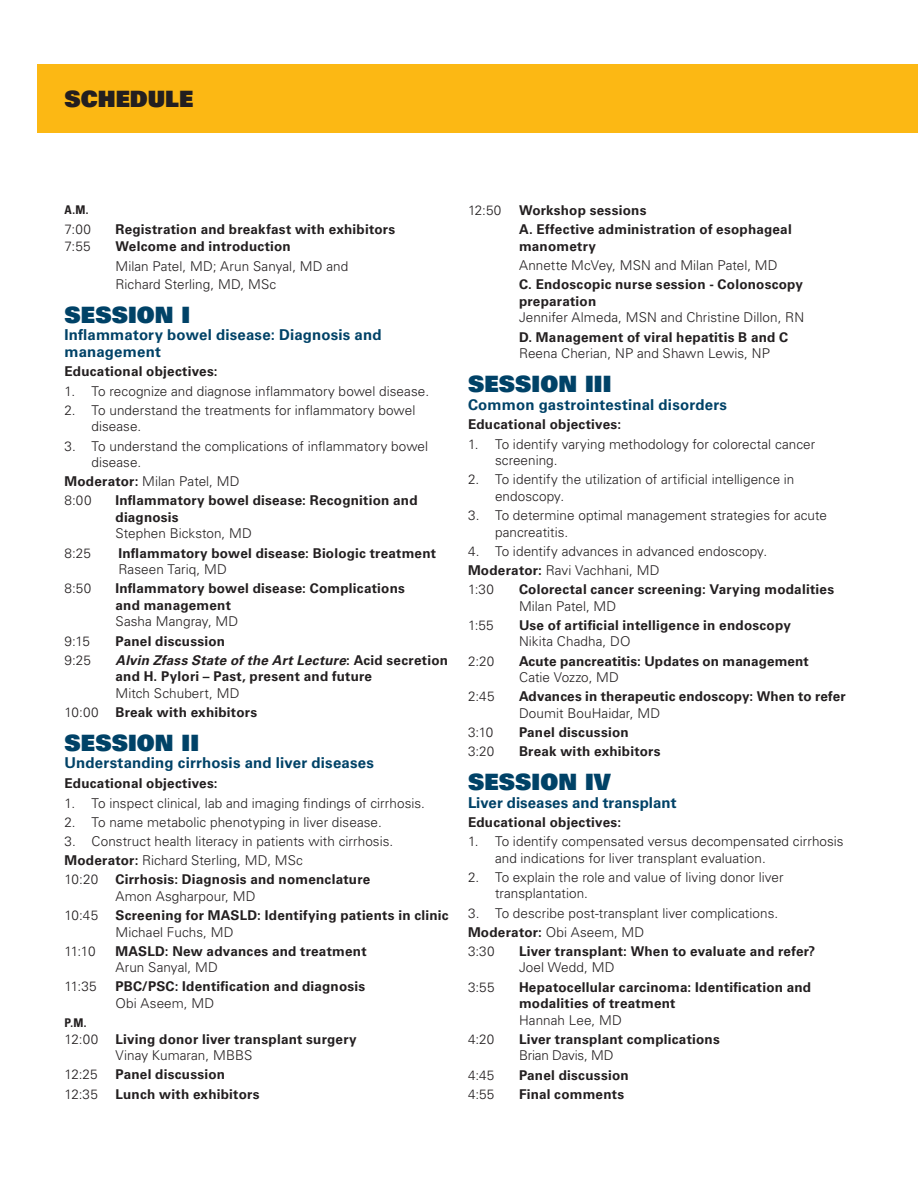
<style>
.page{position:relative;width:918px;height:1188px;background:#fff}
.page>*{position:absolute;margin:0;border:0;box-sizing:border-box;transform-origin:0 0}
.Body_headline_15_21{font:22.5px "Univers LT Std X Black";letter-spacing:.005em;color:#004267}
.t1{font:22.5px "Univers LT Std X Black";color:#231f20}
.Body_copy_10_14{font:22.5px "Univers LT Std X Black";letter-spacing:.005em;color:#004267}
.Body_headline_15_21-2{font:700 15px "Univers LT Std";letter-spacing:.01em;color:#004267}
.Body_copy_10_14-2{font:700 15px/17.2px "Univers LT Std";letter-spacing:.01em;color:#004267}
.Body_copy_10_14-3{font:700 13.5px/16.5px "Univers LT Std";letter-spacing:.015em;color:#231f20}
.Body_copy_10_14-4{font:300 13.5px/16.5px "Univers LT Std";letter-spacing:.005em;color:#231f20}
.Body_copy_sub-head_10_14{font:700 13.5px/16.5px "Univers LT Std";letter-spacing:.015em;color:#231f20}
.Body_copy_sub-head_10_14-2{font:300 13.5px "Univers LT Std";color:#231f20}
.Body_copy_sub-head_10_14-3{font:700 condensed 12px "Univers LT Std";color:#231f20}
.Body_copy_10_14-5{font:700 condensed 12px "Univers LT Std";color:#231f20}
.s1{font-weight:700}
.s2{font-weight:300}
.s3{font-style:italic}
</style>
<div class="page">
<div style="left:38px;top:64px;width:880px;height:70px;background:#fcb814"></div>
<p class="t1" style="left:64px;top:84px;width:130px">SCHEDULE</p>
<p class="Body_copy_sub-head_10_14-3" style="left:64px;top:203px;width:25px">A.M.</p>
<p class="Body_copy_sub-head_10_14-2" style="left:64px;top:221px;width:28px">7:00</p>
<p class="Body_copy_sub-head_10_14" style="left:116px;top:221px;width:281px">Registration and breakfast with exhibitors</p>
<p class="Body_copy_sub-head_10_14-2" style="left:64px;top:238px;width:28px">7:55</p>
<p class="Body_copy_sub-head_10_14" style="left:115px;top:238px;width:177px">Welcome and introduction</p>
<p class="Body_copy_10_14-4" style="left:116px;top:258px;width:234px;line-height:17.2px">Milan Patel, MD; Arun Sanyal, MD and<br>Richard Sterling, MD, MSc</p>
<p class="Body_copy_10_14" style="left:64px;top:300px;width:127px">SESSION I</p>
<p class="Body_copy_10_14-2" style="left:64px;top:326px;width:319px">Inflammatory bowel disease: Diagnosis and management</p>
<p class="Body_copy_sub-head_10_14" style="left:64px;top:364px;width:155px">Educational objectives:</p>
<p class="Body_copy_10_14-4" style="left:64px;top:383px;width:366px">1. To recognize and diagnose inflammatory bowel disease.</p>
<p class="Body_copy_10_14-4" style="left:92px;top:402px;width:325px;text-indent:-27px">2. To understand the treatments for inflammatory bowel disease.</p>
<p class="Body_copy_10_14-4" style="left:92px;top:438px;width:338px;text-indent:-27px">3. To understand the complications of inflammatory bowel disease.</p>
<p class="Body_copy_10_14-4" style="left:64px;top:473px;width:177px"><span class="s1">Moderator:</span> Milan Patel, MD</p>
<p class="Body_copy_10_14-4" style="left:64px;top:492px;width:29px">8:00</p>
<p class="Body_copy_10_14-3" style="left:116px;top:493px;width:304px">Inflammatory bowel disease: Recognition and diagnosis<br><span class="s2">Stephen Bickston, MD</span></p>
<p class="Body_copy_sub-head_10_14-2" style="left:64px;top:545px;width:28px">8:25</p>
<p class="Body_copy_sub-head_10_14" style="left:118px;top:545px;width:319px">Inflammatory bowel disease: Biologic treatment<br><span class="s2">Raseen Tariq, MD</span></p>
<p class="Body_copy_10_14-4" style="left:64px;top:580px;width:28px">8:50</p>
<p class="Body_copy_10_14-3" style="left:116px;top:580px;width:291px">Inflammatory bowel disease: Complications and management<br><span class="s2">Sasha Mangray, MD</span></p>
<p class="Body_copy_10_14-4" style="left:64px;top:633px;width:27px">9:15</p>
<p class="Body_copy_10_14-3" style="left:116px;top:633px;width:111px">Panel discussion</p>
<p class="Body_copy_10_14-4" style="left:64px;top:652px;width:28px">9:25</p>
<p class="Body_copy_10_14-3" style="left:116px;top:652px;width:334px"><span class="s3">Alvin Zfass State of the Art Lecture</span>: Acid secretion and H. Pylori – Past, present and future<br><span class="s2">Mitch Schubert, MD</span></p>
<p class="Body_copy_10_14-3" style="left:64px;top:704px;width:194px"><span class="s2">10:00</span> Break with exhibitors</p>
<p class="Body_headline_15_21" style="left:64px;top:728px;width:136px">SESSION II</p>
<p class="Body_headline_15_21-2" style="left:64px;top:754px;width:311px">Understanding cirrhosis and liver diseases</p>
<p class="Body_copy_10_14-3" style="left:64px;top:775px;width:155px">Educational objectives:</p>
<p class="Body_copy_10_14-4" style="left:64px;top:795px;width:362px">1. To inspect clinical, lab and imaging findings of cirrhosis.</p>
<p class="Body_copy_10_14-4" style="left:64px;top:814px;width:319px">2. To name metabolic phenotyping in liver disease.</p>
<p class="Body_copy_10_14-4" style="left:64px;top:833px;width:330px">3. Construct health literacy in patients with cirrhosis.</p>
<p class="Body_copy_10_14-4" style="left:64px;top:852px;width:240px"><span class="s1">Moderator:</span> Richard Sterling, MD, MSc</p>
<p class="Body_copy_10_14-4" style="left:64px;top:871px;width:35px">10:20</p>
<p class="Body_copy_10_14-3" style="left:116px;top:871px;width:256px">Cirrhosis: Diagnosis and nomenclature<br><span class="s2">Amon Asgharpour, MD</span></p>
<p class="Body_copy_10_14-4" style="left:64px;top:907px;width:35px">10:45</p>
<p class="Body_copy_10_14-3" style="left:116px;top:907px;width:335px">Screening for MASLD: Identifying patients in clinic<br><span class="s2">Michael Fuchs, MD</span></p>
<p class="Body_copy_10_14-4" style="left:64px;top:943px;width:33px">11:10</p>
<p class="Body_copy_10_14-3" style="left:116px;top:943px;width:253px">MASLD: New advances and treatment<br><span class="s2">Arun Sanyal, MD</span></p>
<p class="Body_copy_10_14-4" style="left:64px;top:978px;width:34px">11:35</p>
<p class="Body_copy_10_14-3" style="left:116px;top:979px;width:251px">PBC/PSC: Identification and diagnosis<br><span class="s2">Obi Aseem, MD</span></p>
<p class="Body_copy_10_14-5" style="left:64px;top:1016px;width:23px">P.M.</p>
<p class="Body_copy_10_14-4" style="left:64px;top:1031px;width:35px">12:00</p>
<p class="Body_copy_10_14-3" style="left:116px;top:1031px;width:243px">Living donor liver transplant surgery<br><span class="s2">Vinay Kumaran, MBBS</span></p>
<p class="Body_copy_10_14-4" style="left:64px;top:1066px;width:35px">12:25</p>
<p class="Body_copy_10_14-3" style="left:116px;top:1066px;width:111px">Panel discussion</p>
<p class="Body_copy_10_14-4" style="left:64px;top:1086px;width:35px">12:35</p>
<p class="Body_copy_10_14-3" style="left:116px;top:1086px;width:145px">Lunch with exhibitors</p>
<p class="Body_copy_10_14-4" style="left:468px;top:202px;width:35px">12:50</p>
<p class="Body_copy_10_14-3" style="left:519px;top:202px;width:129px">Workshop sessions</p>
<p class="Body_copy_10_14-3" style="left:519px;top:222px;width:274px">A. Effective administration of esophageal manometry</p>
<p class="Body_copy_10_14-4" style="left:519px;top:257px;width:260px">Annette McVey, MSN and Milan Patel, MD</p>
<p class="Body_copy_10_14-3" style="left:519px;top:276px;width:287px">C. Endoscopic nurse session - Colonoscopy preparation<br><span class="s2">Jennifer Almeda, MSN and Christine Dillon, RN</span></p>
<p class="Body_copy_10_14-3" style="left:519px;top:329px;width:271px">D. Management of viral hepatitis B and C<br><span class="s2">Reena Cherian, NP and Shawn Lewis, NP</span></p>
<p class="Body_headline_15_21" style="left:468px;top:369px;width:145px">SESSION III</p>
<p class="Body_headline_15_21-2" style="left:468px;top:395px;width:261px">Common gastrointestinal disorders</p>
<p class="Body_copy_10_14-3" style="left:468px;top:417px;width:155px">Educational objectives:</p>
<p class="Body_copy_10_14-4" style="left:495px;top:436px;width:322px;text-indent:-27px">1. To identify varying methodology for colorectal cancer screening.</p>
<p class="Body_copy_10_14-4" style="left:495px;top:471px;width:301px;text-indent:-27px">2. To identify the utilization of artificial intelligence in endoscopy.</p>
<p class="Body_copy_10_14-4" style="left:495px;top:507px;width:334px;text-indent:-27px">3. To determine optimal management strategies for acute pancreatitis.</p>
<p class="Body_copy_10_14-4" style="left:468px;top:543px;width:301px">4. To identify advances in advanced endoscopy.</p>
<p class="Body_copy_10_14-4" style="left:468px;top:562px;width:193px"><span class="s1">Moderator:</span> Ravi Vachhani, MD</p>
<p class="Body_copy_10_14-4" style="left:468px;top:581px;width:27px">1:30</p>
<p class="Body_copy_10_14-3" style="left:519px;top:581px;width:317px">Colorectal cancer screening: Varying modalities<br><span class="s2">Milan Patel, MD</span></p>
<p class="Body_copy_10_14-4" style="left:468px;top:617px;width:27px">1:55</p>
<p class="Body_copy_10_14-3" style="left:519px;top:617px;width:273px">Use of artificial intelligence in endoscopy<br><span class="s2">Nikita Chadha, DO</span></p>
<p class="Body_copy_10_14-4" style="left:468px;top:653px;width:28px">2:20</p>
<p class="Body_copy_10_14-3" style="left:519px;top:653px;width:291px">Acute pancreatitis: Updates on management<br><span class="s2">Catie Vozzo, MD</span></p>
<p class="Body_copy_10_14-4" style="left:468px;top:688px;width:28px">2:45</p>
<p class="Body_copy_10_14-3" style="left:519px;top:688px;width:328px">Advances in therapeutic endoscopy: When to refer<br><span class="s2">Doumit BouHaidar, MD</span></p>
<p class="Body_copy_10_14-4" style="left:468px;top:724px;width:27px">3:10</p>
<p class="Body_copy_10_14-3" style="left:519px;top:724px;width:111px">Panel discussion</p>
<p class="Body_copy_10_14-4" style="left:468px;top:743px;width:28px">3:20</p>
<p class="Body_copy_10_14-3" style="left:519px;top:743px;width:143px">Break with exhibitors</p>
<p class="Body_headline_15_21" style="left:468px;top:767px;width:144px">SESSION IV</p>
<p class="Body_headline_15_21-2" style="left:468px;top:794px;width:210px">Liver diseases and transplant</p>
<p class="Body_copy_10_14-3" style="left:468px;top:814px;width:155px">Educational objectives:</p>
<p class="Body_copy_10_14-4" style="left:495px;top:833px;width:350px;text-indent:-27px">1. To identify compensated versus decompensated cirrhosis and indications for liver transplant evaluation.</p>
<p class="Body_copy_10_14-4" style="left:495px;top:869px;width:290px;text-indent:-27px">2. To explain the role and value of living donor liver transplantation.</p>
<p class="Body_copy_10_14-4" style="left:468px;top:905px;width:312px">3. To describe post-transplant liver complications.</p>
<p class="Body_copy_10_14-4" style="left:468px;top:924px;width:178px"><span class="s1">Moderator:</span> Obi Aseem, MD</p>
<p class="Body_copy_10_14-4" style="left:468px;top:943px;width:28px">3:30</p>
<p class="Body_copy_10_14-3" style="left:519px;top:943px;width:298px">Liver transplant: When to evaluate and refer?<br><span class="s2">Joel Wedd, MD</span></p>
<p class="Body_copy_10_14-4" style="left:468px;top:979px;width:28px">3:55</p>
<p class="Body_copy_10_14-3" style="left:519px;top:979px;width:294px">Hepatocellular carcinoma: Identification and modalities of treatment<br><span class="s2">Hannah Lee, MD</span></p>
<p class="Body_copy_10_14-4" style="left:468px;top:1031px;width:28px">4:20</p>
<p class="Body_copy_10_14-3" style="left:519px;top:1031px;width:202px">Liver transplant complications<br><span class="s2">Brian Davis, MD</span></p>
<p class="Body_copy_10_14-4" style="left:468px;top:1067px;width:28px">4:45</p>
<p class="Body_copy_10_14-3" style="left:519px;top:1067px;width:111px">Panel discussion</p>
<p class="Body_copy_10_14-4" style="left:468px;top:1086px;width:28px">4:55</p>
<p class="Body_copy_10_14-3" style="left:519px;top:1086px;width:107px">Final comments</p>
</div>
